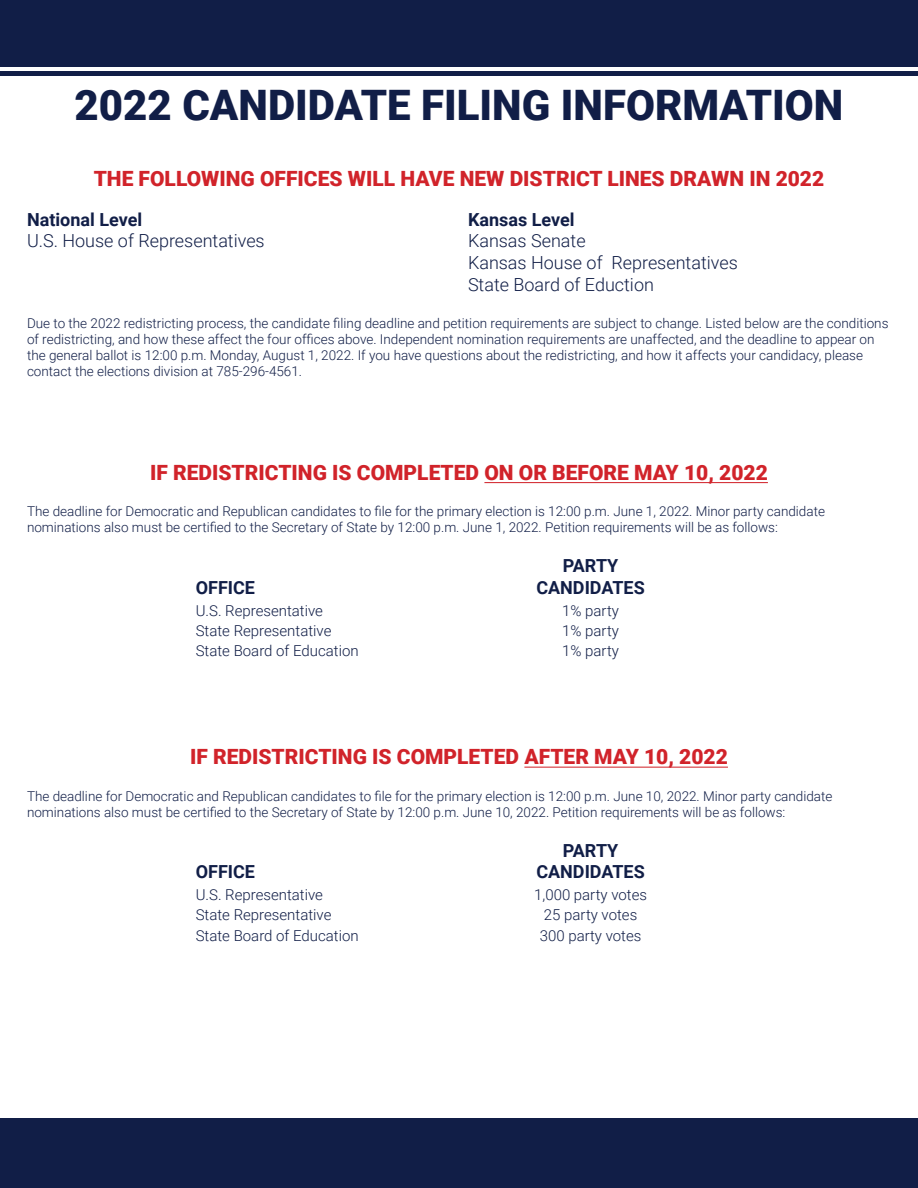
<style>
.page{position:relative;width:918px;height:1188px;background:#fff}
.page>*{position:absolute;margin:0;border:0;box-sizing:border-box;transform-origin:0 0}
.t1{font:900 42px "Roboto";color:#111e47}
.t2{font:900 21px "Roboto";color:#d1232a}
.t3{font:300 18px "Roboto";color:#111e47}
.t4{font:700 18px "Roboto";color:#111e47}
.t5{font:300 15px "Roboto";color:#111e47}
.t6{font:300 13.5px/16.2px "Roboto";color:#111e47}
</style>
<div class="page">
<div style="left:0;top:0;width:918px;height:67px;background:#111e47"></div>
<div style="left:0;top:71px;width:918px;height:5px;background:#111e47"></div>
<div style="left:0;top:1119px;width:918px;height:69px;background:#111e47"></div>
<hr style="left:484px;top:482px;width:284px;height:1px;background:#d1232a">
<hr style="left:524px;top:767px;width:204px;height:1px;background:#d1232a">
<p class="t1" style="left:75px;top:76px;width:770px">2022 CANDIDATE FILING INFORMATION</p>
<p class="t2" style="left:94px;top:164px;width:732px">THE FOLLOWING OFFICES WILL HAVE NEW DISTRICT LINES DRAWN IN 2022</p>
<p class="t4" style="left:27px;top:207px;width:117px">National Level</p>
<p class="t3" style="left:27px;top:228px;width:239px">U.S. House of Representatives</p>
<p class="t4" style="left:468px;top:207px;width:108px">Kansas Level</p>
<p class="t3" style="left:468px;top:228px;width:119px">Kansas Senate</p>
<p class="t3" style="left:468px;top:250px;width:271px">Kansas House of Representatives</p>
<p class="t3" style="left:468px;top:272px;width:187px">State Board of Eduction</p>
<p class="t6" style="left:27px;top:314px;width:863px">Due to the 2022 redistricting process, the candidate filing deadline and petition requirements are subject to change. Listed below are the conditions of redistricting, and how these affect the four offices above. Independent nomination requirements are unaffected, and the deadline to appear on the general ballot is 12:00 p.m. Monday, August 1, 2022. If you have questions about the redistricting, and how it affects your candidacy, please contact the elections division at 785-296-4561.</p>
<p class="t2" style="left:150px;top:457px;width:619px">IF REDISTRICTING IS COMPLETED ON OR BEFORE MAY 10, 2022</p>
<p class="t6" style="left:27px;top:503px;width:800px">The deadline for Democratic and Republican candidates to file for the primary election is 12:00 p.m. June 1, 2022. Minor party candidate nominations also must be certified to the Secretary of State by 12:00 p.m. June 1, 2022. Petition requirements will be as follows:</p>
<p class="t4" style="left:196px;top:575px;width:61px">OFFICE</p>
<p class="t4" style="left:563px;top:553px;width:57px">PARTY</p>
<p class="t4" style="left:536px;top:575px;width:110px">CANDIDATES</p>
<p class="t5" style="left:196px;top:600px;width:129px">U.S. Representative</p>
<p class="t5" style="left:562px;top:600px;width:58px">1% party</p>
<p class="t5" style="left:196px;top:620px;width:137px">State Representative</p>
<p class="t5" style="left:562px;top:620px;width:58px">1% party</p>
<p class="t5" style="left:196px;top:641px;width:165px">State Board of Education</p>
<p class="t5" style="left:562px;top:641px;width:58px">1% party</p>
<p class="t2" style="left:190px;top:742px;width:539px">IF REDISTRICTING IS COMPLETED AFTER MAY 10, 2022</p>
<p class="t6" style="left:27px;top:787px;width:807px">The deadline for Democratic and Republican candidates to file for the primary election is 12:00 p.m. June 10, 2022. Minor party candidate nominations also must be certified to the Secretary of State by 12:00 p.m. June 10, 2022. Petition requirements will be as follows:</p>
<p class="t4" style="left:196px;top:859px;width:61px">OFFICE</p>
<p class="t4" style="left:563px;top:838px;width:57px">PARTY</p>
<p class="t4" style="left:536px;top:859px;width:110px">CANDIDATES</p>
<p class="t5" style="left:196px;top:884px;width:129px">U.S. Representative</p>
<p class="t5" style="left:534px;top:884px;width:114px">1,000 party votes</p>
<p class="t5" style="left:196px;top:905px;width:137px">State Representative</p>
<p class="t5" style="left:544px;top:905px;width:95px">25 party votes</p>
<p class="t5" style="left:196px;top:925px;width:165px">State Board of Education</p>
<p class="t5" style="left:540px;top:925px;width:103px">300 party votes</p>
</div>
